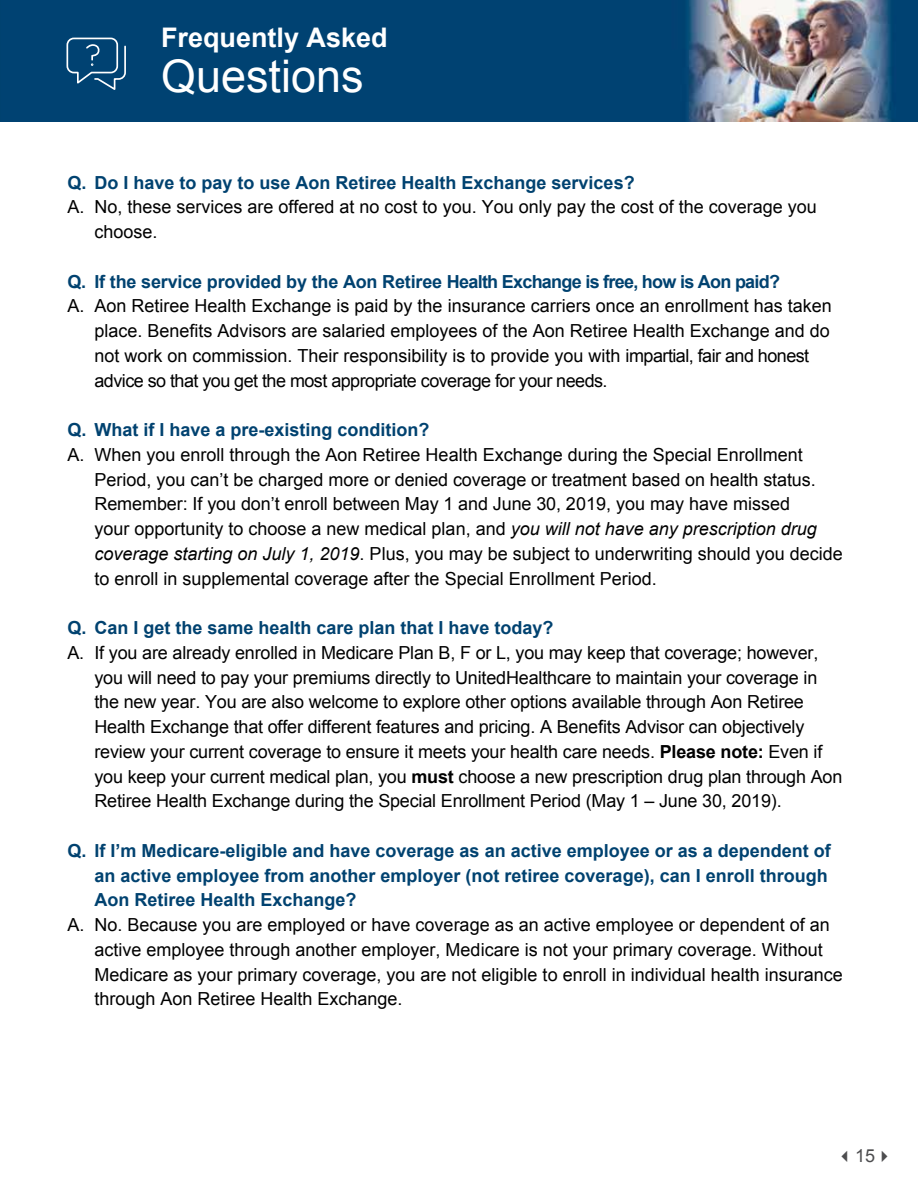
<style>
.page{position:relative;width:918px;height:1188px;background:#fff}
.page>*{position:absolute;margin:0;border:0;box-sizing:border-box;transform-origin:0 0}
.t1{font:45px "Arial";color:#fff}
.t2{font:700 27px "Arial";color:#fff}
.t3{font:18px/24.8px "Arial";color:#000}
.t4{font:700 18px/24.8px "Arial";color:#004270}
.t5{font:18px "Arial";color:#4d4d4f}
.s1{font-style:italic}
.s2{font-weight:700}
</style>
<div class="page">
<img style="left:1px;top:0;width:917px;height:122px">
<img style="left:0;top:0;width:1px;height:122px">
<svg style="left:66px;top:38px;width:60px;height:52px;background:#245d86"></svg>
<h2 class="t2" style="left:161px;top:19px;width:228px">Frequently Asked</h2>
<h1 class="t1" style="left:161px;top:46px;width:204px">Questions</h1>
<p class="t4" style="left:68px;top:171px;width:569px">Q. Do I have to pay to use Aon Retiree Health Exchange services?</p>
<p class="t3" style="left:94px;top:195px;width:724px;text-indent:-27px">A. No, these services are offered at no cost to you. You only pay the cost of the coverage you choose.</p>
<p class="t4" style="left:68px;top:270px;width:714px">Q. If the service provided by the Aon Retiree Health Exchange is free, how is Aon paid?</p>
<p class="t3" style="left:94px;top:294px;width:739px;text-indent:-27px">A. Aon Retiree Health Exchange is paid by the insurance carriers once an enrollment has taken place. Benefits Advisors are salaried employees of the Aon Retiree Health Exchange and do not work on commission. Their responsibility is to provide you with impartial, fair and honest advice so that you get the most appropriate coverage for your needs.</p>
<p class="t4" style="left:68px;top:418px;width:364px">Q. What if I have a pre-existing condition?</p>
<p class="t3" style="left:94px;top:442px;width:750px;text-indent:-27px">A. When you enroll through the Aon Retiree Health Exchange during the Special Enrollment Period, you can’t be charged more or denied coverage or treatment based on health status.<br>Remember: If you don’t enroll between May 1 and June 30, 2019, you may have missed<br>your opportunity to choose a new medical plan, and <span class="s1">you will not have any prescription drug coverage starting on July 1, 2019</span>. Plus, you may be subject to underwriting should you decide to enroll in supplemental coverage after the Special Enrollment Period.</p>
<p class="t4" style="left:67px;top:616px;width:488px">Q. Can I get the same health care plan that I have today?</p>
<p class="t3" style="left:94px;top:640px;width:749px;text-indent:-27px">A. If you are already enrolled in Medicare Plan B, F or L, you may keep that coverage; however, you will need to pay your premiums directly to UnitedHealthcare to maintain your coverage in the new year. You are also welcome to explore other options available through Aon Retiree Health Exchange that offer different features and pricing. A Benefits Advisor can objectively review your current coverage to ensure it meets your health care needs. <span class="s2">Please note:</span> Even if you keep your current medical plan, you <span class="s2">must</span> choose a new prescription drug plan through Aon Retiree Health Exchange during the Special Enrollment Period (May 1 – June 30, 2019).</p>
<p class="t4" style="left:94px;top:839px;width:738px;text-indent:-27px">Q. If I’m Medicare-eligible and have coverage as an active employee or as a dependent of an active employee from another employer (not retiree coverage), can I enroll through<br>Aon Retiree Health Exchange?</p>
<p class="t3" style="left:94px;top:913px;width:750px;text-indent:-27px">A. No. Because you are employed or have coverage as an active employee or dependent of an active employee through another employer, Medicare is not your primary coverage. Without Medicare as your primary coverage, you are not eligible to enroll in individual health insurance through Aon Retiree Health Exchange.</p>
<p class="t5" style="left:837px;top:1144px;width:58px">✓15✔</p>
</div>
